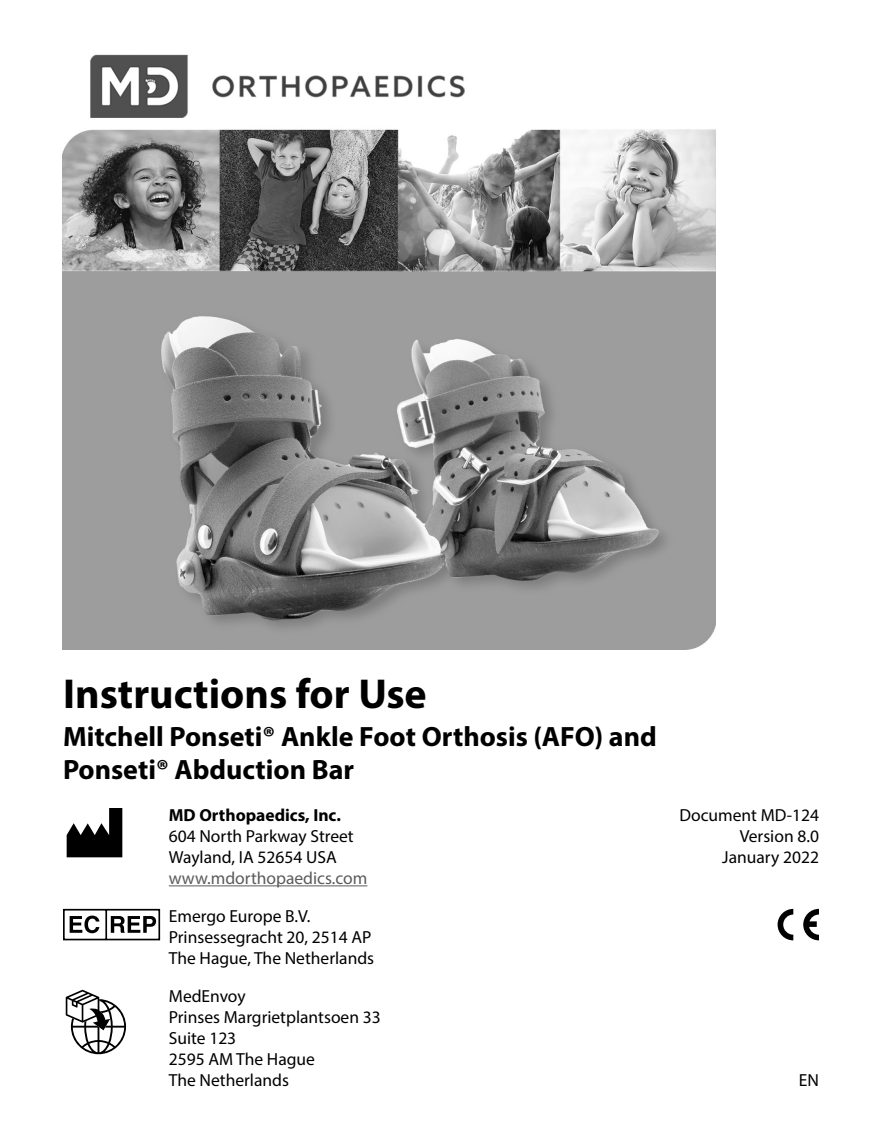
<style>
.page{position:relative;width:882px;height:1134px;background:#fff}
.page>*{position:absolute;margin:0;border:0;box-sizing:border-box;transform-origin:0 0}
.t1{font:700 42px "Myriad Pro";color:#000}
.t2{font:700 28px/33.6px "Myriad Pro";color:#000}
.t3{font:17.5px "Myriad Pro";color:#000}
.t4{font:17.5px "Myriad Pro";color:#5b5b5b}
.t5{font:700 17.5px "Myriad Pro";color:#000}
</style>
<div class="page">
<img style="left:62px;top:54px;width:653px;height:595px">
<svg style="left:67px;top:808px;width:55px;height:49px"></svg>
<hr style="left:169px;top:885px;width:198px;height:1px;background:#5b5b5b">
<svg style="left:63px;top:909px;width:97px;height:31px"></svg>
<svg style="left:778px;top:909px;width:15px;height:31px"></svg>
<svg style="left:803px;top:909px;width:16px;height:31px"></svg>
<svg style="left:65px;top:989px;width:61px;height:65px"></svg>
<p class="t1" style="left:63px;top:666px;width:365px">Instructions for Use</p>
<p class="t2" style="left:63px;top:718px;width:595px">Mitchell Ponseti® Ankle Foot Orthosis (AFO) and<br>Ponseti® Abduction Bar</p>
<p class="t5" style="left:169px;top:804px;width:174px">MD Orthopaedics, Inc.</p>
<p class="t3" style="left:169px;top:825px;width:186px">604 North Parkway Street</p>
<p class="t3" style="left:169px;top:846px;width:169px">Wayland, IA 52654 USA</p>
<p class="t4" style="left:169px;top:867px;width:200px">www.mdorthopaedics.com</p>
<p class="t3" style="left:679px;top:804px;width:141px">Document MD-124</p>
<p class="t3" style="left:740px;top:825px;width:81px">Version 8.0</p>
<p class="t3" style="left:722px;top:846px;width:98px">January 2022</p>
<p class="t3" style="left:169px;top:905px;width:143px">Emergo Europe B.V.</p>
<p class="t3" style="left:169px;top:926px;width:204px">Prinsessegracht 20, 2514 AP</p>
<p class="t3" style="left:169px;top:947px;width:207px">The Hague, The Netherlands</p>
<p class="t3" style="left:169px;top:985px;width:78px">MedEnvoy</p>
<p class="t3" style="left:169px;top:1006px;width:213px">Prinses Margrietplantsoen 33</p>
<p class="t3" style="left:169px;top:1027px;width:69px">Suite 123</p>
<p class="t3" style="left:169px;top:1048px;width:148px">2595 AM The Hague</p>
<p class="t3" style="left:169px;top:1069px;width:122px">The Netherlands</p>
<p class="t3" style="left:799px;top:1069px;width:22px">EN</p>
</div>
